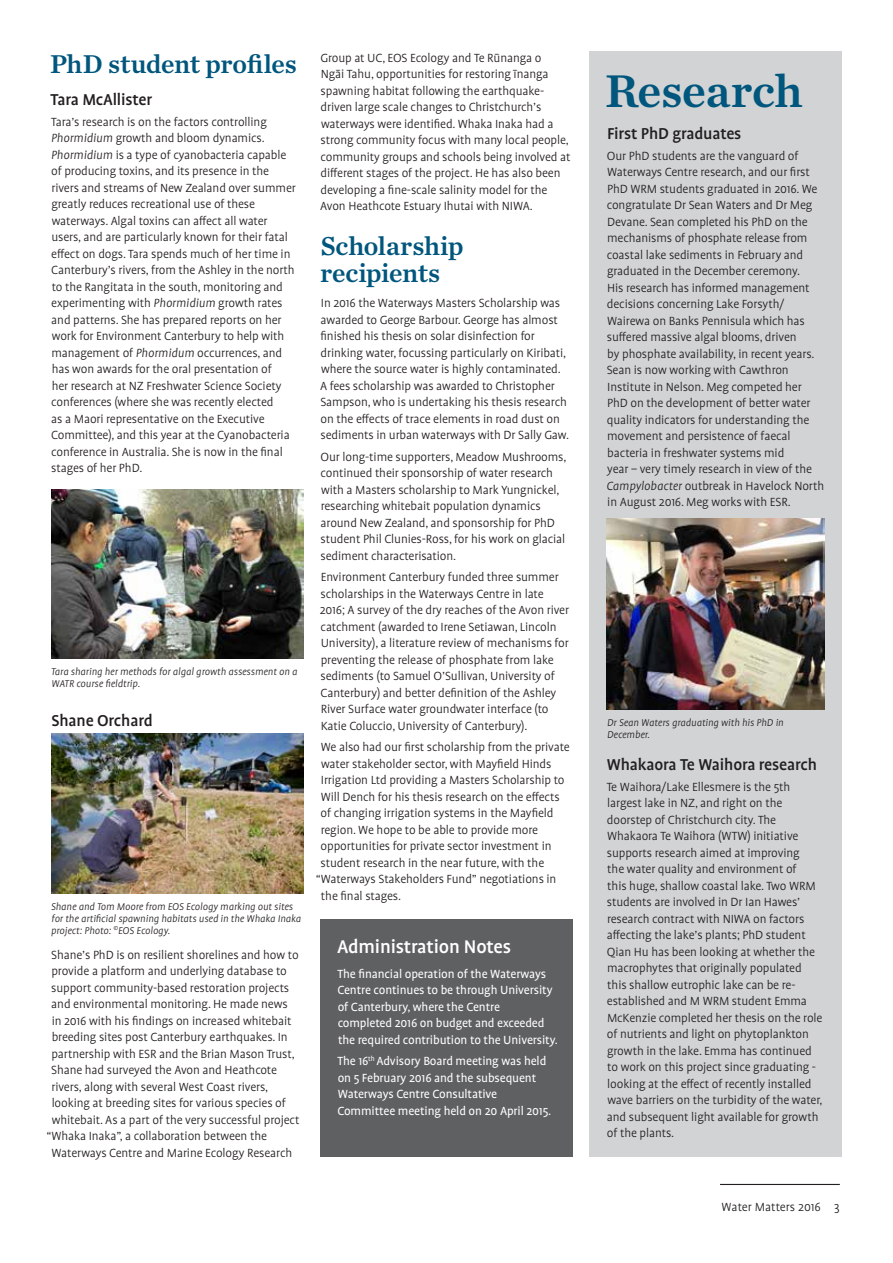
<style>
.page{position:relative;width:893px;height:1263px;background:#fff}
.page>*{position:absolute;margin:0;border:0;box-sizing:border-box;transform-origin:0 0}
.t1{font:48px "Chronicle Text G2 Semi";letter-spacing:-.01em;color:#00567d}
.t2{font:27px/27px "Chronicle Text G2 Semi";letter-spacing:-.015em;color:#00567d}
.t3{font:500 21px "Profile Pro";letter-spacing:-.01em;color:#fff}
.t4{font:500 18px "Profile Pro";letter-spacing:-.01em;color:#231f20}
.t5{font:300 13.5px/16.5px "Profile Pro";letter-spacing:-.01em;color:#231f20}
.t6{font:13.5px/16.5px "Profile Pro";letter-spacing:-.01em;color:#fff}
.t7{font:italic 300 11.25px/12px "Profile Pro";color:#231f20}
.s1{font-style:italic}
</style>
<div class="page">
<hr style="left:720px;top:1184px;width:120px;height:1px;background:#231f20">
<img style="left:51px;top:490px;width:252px;height:169px">
<img style="left:51px;top:734px;width:252px;height:159px">
<div style="left:590px;top:51px;width:252px;height:1106px;background:#d1d3d4"></div>
<img style="left:607px;top:518px;width:218px;height:191px">
<div style="left:320px;top:919px;width:253px;height:238px;background:#5f6062"></div>
<h2 class="t2" style="left:50px;top:49px;width:248px">PhD student profiles</h2>
<h3 class="t4" style="left:51px;top:89px;width:103px">Tara McAllister</h3>
<p class="t5" style="left:51px;top:114px;width:246px">Tara’s research is on the factors controlling <span class="s1">Phormidium</span> growth and bloom dynamics.<br><span class="s1">Phormidium</span> is a type of cyanobacteria capable of producing toxins, and its presence in the rivers and streams of New Zealand over summer greatly reduces recreational use of these waterways. Algal toxins can affect all water users, and are particularly known for their fatal effect on dogs. Tara spends much of her time in Canterbury’s rivers, from the Ashley in the north to the Rangitata in the south, monitoring and experimenting with <span class="s1">Phormidium</span> growth rates and patterns. She has prepared reports on her work for Environment Canterbury to help with management of <span class="s1">Phormidum</span> occurrences, and has won awards for the oral presentation of<br>her research at NZ Freshwater Science Society conferences (where she was recently elected<br>as a Maori representative on the Executive Committee), and this year at the Cyanobacteria conference in Australia. She is now in the final stages of her PhD.</p>
<p class="t7" style="left:51px;top:666px;width:248px">Tara sharing her methods for algal growth assessment on a<br>WATR course fieldtrip.</p>
<h3 class="t4" style="left:51px;top:710px;width:103px">Shane Orchard</h3>
<p class="t7" style="left:51px;top:901px;width:252px">Shane and Tom Moore from EOS Ecology marking out sites for the artificial spawning habitats used in the Whaka Inaka project: Photo: <sup>©</sup>EOS Ecology.</p>
<p class="t5" style="left:51px;top:947px;width:249px">Shane’s PhD is on resilient shorelines and how to</p>
<p class="t5" style="left:51px;top:963px;width:237px">provide a platform and underlying database to</p>
<p class="t5" style="left:51px;top:980px;width:239px">support community-based restoration projects</p>
<p class="t5" style="left:51px;top:996px;width:238px">and environmental monitoring. He made news</p>
<p class="t5" style="left:52px;top:1013px;width:241px">in 2016 with his findings on increased whitebait</p>
<p class="t5" style="left:52px;top:1029px;width:238px">breeding sites post Canterbury earthquakes. In</p>
<p class="t5" style="left:51px;top:1046px;width:245px">partnership with ESR and the Brian Mason Trust,</p>
<p class="t5" style="left:51px;top:1062px;width:227px">Shane had surveyed the Avon and Heathcote</p>
<p class="t5" style="left:51px;top:1079px;width:218px">rivers, along with several West Coast rivers,</p>
<p class="t5" style="left:52px;top:1095px;width:236px">looking at breeding sites for various species of</p>
<p class="t5" style="left:52px;top:1112px;width:249px">whitebait. As a part of the very successful project</p>
<p class="t5" style="left:46px;top:1128px;width:222px">“Whaka Inaka”, a collaboration between the</p>
<p class="t5" style="left:51px;top:1145px;width:242px">Waterways Centre and Marine Ecology Research</p>
<p class="t5" style="left:320px;top:50px;width:252px">Group at UC, EOS Ecology and Te Rūnanga o<br>Ngāi Tahu, opportunities for restoring īnanga spawning habitat following the earthquake&shy;driven large scale changes to Christchurch’s waterways were identified. Whaka Inaka had a strong community focus with many local people, community groups and schools being involved at different stages of the project. He has also been developing a fine-scale salinity model for the Avon Heathcote Estuary Ihutai with NIWA.</p>
<h2 class="t2" style="left:320px;top:231px;width:145px">Scholarship recipients</h2>
<p class="t5" style="left:320px;top:295px;width:250px">In 2016 the Waterways Masters Scholarship was awarded to George Barbour. George has almost finished his thesis on solar disinfection for drinking water, focussing particularly on Kiribati, where the source water is highly contaminated.<br>A fees scholarship was awarded to Christopher Sampson, who is undertaking his thesis research on the effects of trace elements in road dust on sediments in urban waterways with Dr Sally Gaw.</p>
<p class="t5" style="left:321px;top:449px;width:247px">Our long-time supporters, Meadow Mushrooms, continued their sponsorship of water research with a Masters scholarship to Mark Yungnickel, researching whitebait population dynamics around New Zealand, and sponsorship for PhD student Phil Clunies-Ross, for his work on glacial sediment characterisation.</p>
<p class="t5" style="left:320px;top:570px;width:251px">Environment Canterbury funded three summer scholarships in the Waterways Centre in late 2016; A survey of the dry reaches of the Avon river catchment (awarded to Irene Setiawan, Lincoln University), a literature review of mechanisms for preventing the release of phosphate from lake sediments (to Samuel O’Sullivan, University of Canterbury) and better definition of the Ashley River Surface water groundwater interface (to Katie Coluccio, University of Canterbury).</p>
<p class="t5" style="left:321px;top:740px;width:251px">We also had our first scholarship from the private</p>
<p class="t5" style="left:321px;top:756px;width:232px">water stakeholder sector, with Mayfield Hinds</p>
<p class="t5" style="left:321px;top:773px;width:245px">Irrigation Ltd providing a Masters Scholarship to</p>
<p class="t5" style="left:321px;top:789px;width:240px">Will Dench for his thesis research on the effects</p>
<p class="t5" style="left:321px;top:806px;width:234px">of changing irrigation systems in the Mayfield</p>
<p class="t5" style="left:321px;top:822px;width:219px">region. We hope to be able to provide more</p>
<p class="t5" style="left:321px;top:839px;width:232px">opportunities for private sector investment in</p>
<p class="t5" style="left:321px;top:855px;width:225px">student research in the near future, with the</p>
<p class="t5" style="left:316px;top:872px;width:242px">“Waterways Stakeholders Fund” negotiations in</p>
<p class="t5" style="left:321px;top:888px;width:82px">the final stages.</p>
<h3 class="t3" style="left:337px;top:934px;width:175px">Administration Notes</h3>
<p class="t6" style="left:337px;top:966px;width:222px">The financial operation of the Waterways Centre continues to be through University of Canterbury, where the Centre<br>completed 2016 on budget and exceeded the required contribution to the University.</p>
<p class="t6" style="left:337px;top:1053px;width:215px">The 16<sup>th</sup> Advisory Board meeting was held on 5 February 2016 and the subsequent Waterways Centre Consultative Committee meeting held on 20 April 2015.</p>
<h1 class="t1" style="left:605px;top:53px;width:199px">Research</h1>
<h3 class="t4" style="left:607px;top:123px;width:136px">First PhD graduates</h3>
<p class="t5" style="left:606px;top:148px;width:219px">Our PhD students are the vanguard of Waterways Centre research, and our first PhD WRM students graduated in 2016. We congratulate Dr Sean Waters and Dr Meg Devane. Sean completed his PhD on the mechanisms of phosphate release from coastal lake sediments in February and graduated in the December ceremony.<br>His research has informed management decisions concerning Lake Forsyth/ Wairewa on Banks Pennisula which has suffered massive algal blooms, driven<br>by phosphate availability, in recent years.<br>Sean is now working with Cawthron Institute in Nelson. Meg competed her PhD on the development of better water quality indicators for understanding the movement and persistence of faecal bacteria in freshwater systems mid<br>year – very timely research in view of the <span class="s1">Campylobacter</span> outbreak in Havelock North in August 2016. Meg works with ESR.</p>
<p class="t7" style="left:607px;top:717px;width:178px">Dr Sean Waters graduating with his PhD in<br>December.</p>
<h3 class="t4" style="left:607px;top:754px;width:212px">Whakaora Te Waihora research</h3>
<p class="t5" style="left:607px;top:779px;width:217px">Te Waihora/Lake Ellesmere is the 5th largest lake in NZ, and right on the doorstep of Christchurch city. The Whakaora Te Waihora (WTW) initiative supports research aimed at improving<br>the water quality and environment of<br>this huge, shallow coastal lake. Two WRM students are involved in Dr Ian Hawes’ research contract with NIWA on factors affecting the lake’s plants; PhD student Qian Hu has been looking at whether the macrophytes that originally populated this shallow eutrophic lake can be re&shy;established and M WRM student Emma McKenzie completed her thesis on the role of nutrients and light on phytoplankton growth in the lake. Emma has continued to work on this project since graduating - looking at the effect of recently installed wave barriers on the turbidity of the water, and subsequent light available for growth of the plants.</p>
<p class="t5" style="left:722px;top:1199px;width:120px">Water Matters 2016 3</p>
</div>
